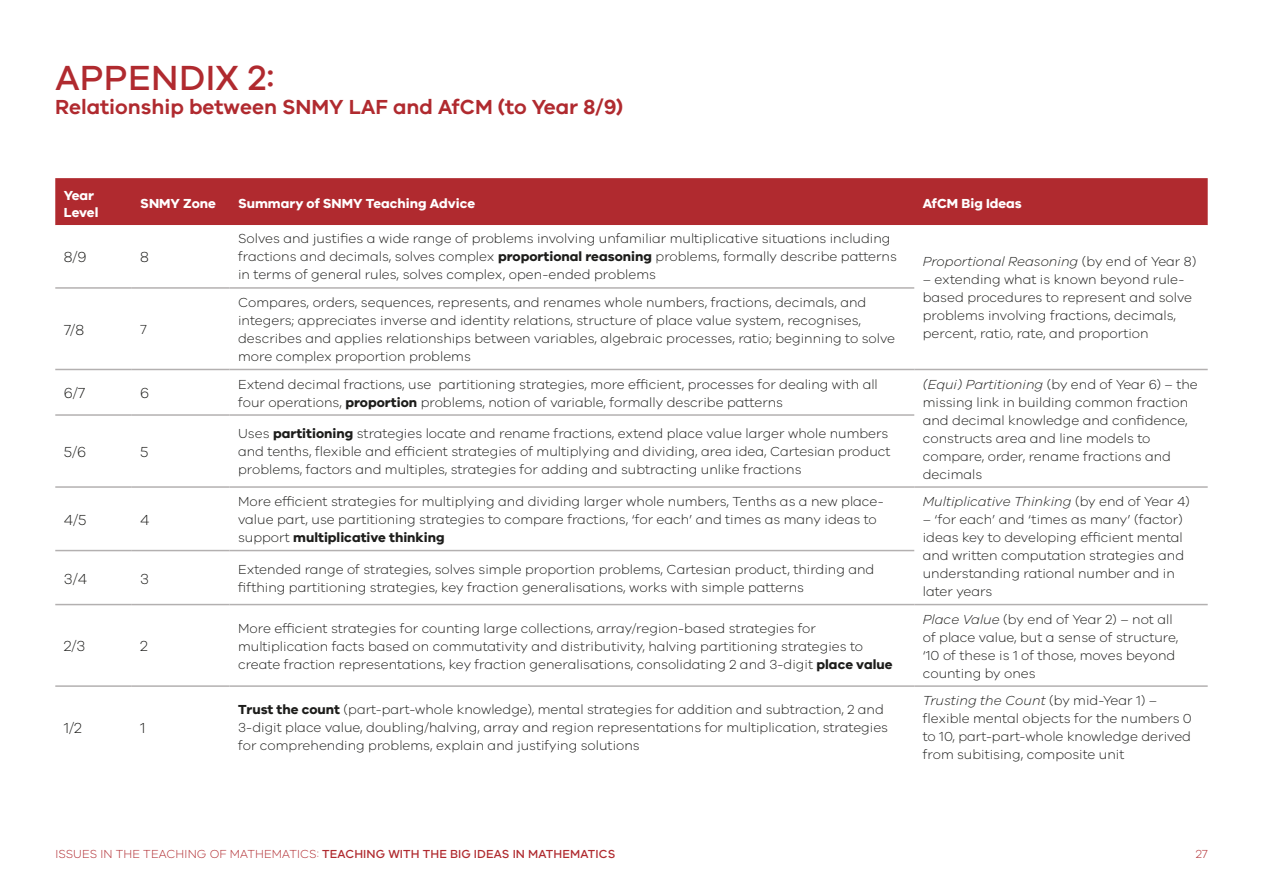
<style>
.page{position:relative;width:1263px;height:893px;background:#fff}
.page>*{position:absolute;margin:0;border:0;box-sizing:border-box;transform-origin:0 0}
.t1{font:500 36px "VIC";letter-spacing:.01em;color:#b02a2f}
.t2{font:600 21px "VIC";color:#b02a2f}
.t3{font:300 15px "VIC";color:#1d1d1b}
.t4{font:300 13.5px/18px "VIC";color:#1d1d1b}
.t5{font:italic 300 13.5px "VIC";color:#1d1d1b}
.t6{font:700 13.5px/16.5px "VIC";color:#fff}
.t7{font:500 12px "VIC";letter-spacing:.01em;color:#b02a2f}
.t8{font:300 12px "VIC";color:#b02a2f}
.s1{font-weight:700}
.s2{font-style:normal}
.s3{font-style:italic}
.s4{font-weight:300}
</style>
<div class="page">
<div style="left:55px;top:178px;width:1153px;height:47px;background:#b02a2f"></div>
<svg style="left:55px;top:287px;width:1153px;height:319px"></svg>
<hr style="left:55px;top:287px;width:77px;height:2px;background:#b3b0b0">
<hr style="left:132px;top:287px;width:98px;height:2px;background:#b3b0b0">
<hr style="left:230px;top:287px;width:684px;height:2px;background:#b3b0b0">
<hr style="left:55px;top:369px;width:77px;height:1px;background:#b3b0b0">
<hr style="left:132px;top:369px;width:98px;height:1px;background:#b3b0b0">
<hr style="left:230px;top:369px;width:684px;height:1px;background:#b3b0b0">
<hr style="left:914px;top:369px;width:294px;height:1px;background:#b3b0b0">
<hr style="left:55px;top:414px;width:77px;height:2px;background:#b3b0b0">
<hr style="left:132px;top:414px;width:98px;height:2px;background:#b3b0b0">
<hr style="left:230px;top:414px;width:684px;height:2px;background:#b3b0b0">
<hr style="left:55px;top:486px;width:77px;height:2px;background:#b3b0b0">
<hr style="left:132px;top:486px;width:98px;height:2px;background:#b3b0b0">
<hr style="left:230px;top:486px;width:684px;height:2px;background:#b3b0b0">
<hr style="left:914px;top:486px;width:294px;height:2px;background:#b3b0b0">
<hr style="left:55px;top:550px;width:77px;height:1px;background:#b3b0b0">
<hr style="left:132px;top:550px;width:98px;height:1px;background:#b3b0b0">
<hr style="left:230px;top:550px;width:684px;height:1px;background:#b3b0b0">
<hr style="left:55px;top:604px;width:77px;height:1px;background:#b3b0b0">
<hr style="left:132px;top:604px;width:98px;height:1px;background:#b3b0b0">
<hr style="left:230px;top:604px;width:684px;height:1px;background:#b3b0b0">
<hr style="left:914px;top:604px;width:294px;height:1px;background:#b3b0b0">
<hr style="left:55px;top:685px;width:77px;height:2px;background:#b3b0b0">
<hr style="left:132px;top:685px;width:98px;height:2px;background:#b3b0b0">
<hr style="left:230px;top:685px;width:684px;height:2px;background:#b3b0b0">
<hr style="left:914px;top:685px;width:294px;height:2px;background:#b3b0b0">
<h1 class="t1" style="left:55px;top:56px;width:221px">APPENDIX 2:</h1>
<h2 class="t2" style="left:55px;top:94px;width:569px">Relationship between SNMY LAF and AfCM (to Year 8/9)</h2>
<p class="t6" style="left:64px;top:187px;width:36px">Year<br>Level</p>
<p class="t6" style="left:140px;top:195px;width:77px">SNMY Zone</p>
<p class="t6" style="left:238px;top:195px;width:239px">Summary of SNMY Teaching Advice</p>
<p class="t6" style="left:923px;top:195px;width:101px">AfCM Big Ideas</p>
<p class="t3" style="left:64px;top:248px;width:24px">8/9</p>
<p class="t3" style="left:140px;top:248px;width:10px">8</p>
<p class="t4" style="left:238px;top:229px;width:660px">Solves and justifies a wide range of problems involving unfamiliar multiplicative situations including fractions and decimals, solves complex <span class="s1">proportional reasoning</span> problems, formally describe patterns in terms of general rules, solves complex, open-ended problems</p>
<p class="t5" style="left:923px;top:254px;width:275px">Proportional Reasoning <span class="s2">(by end of Year 8)</span></p>
<p class="t4" style="left:923px;top:270px;width:271px">– extending what is known beyond rule&shy;based procedures to represent and solve problems involving fractions, decimals,</p>
<p class="t4" style="left:238px;top:293px;width:659px">Compares, orders, sequences, represents, and renames whole numbers, fractions, decimals, and integers; appreciates inverse and identity relations, structure of place value system, recognises, describes and applies relationships between variables, algebraic processes, ratio; beginning to solve more complex proportion problems</p>
<p class="t3" style="left:64px;top:321px;width:22px">7/8</p>
<p class="t4" style="left:140px;top:320px;width:8px">7</p>
<p class="t4" style="left:923px;top:324px;width:227px">percent, ratio, rate, and proportion</p>
<p class="t3" style="left:64px;top:384px;width:23px">6/7</p>
<p class="t3" style="left:140px;top:384px;width:11px">6</p>
<p class="t4" style="left:238px;top:374px;width:641px">Extend decimal fractions, use partitioning strategies, more efficient, processes for dealing with all four operations, <span class="s1">proportion</span> problems, notion of variable, formally describe patterns</p>
<p class="t4" style="left:923px;top:374px;width:276px"><span class="s3">(Equi) Partitioning</span> (by end of Year 6) – the missing link in building common fraction and decimal knowledge and confidence, constructs area and line models to compare, order, rename fractions and decimals</p>
<p class="t4" style="left:238px;top:424px;width:654px">Uses <span class="s1">partitioning</span> strategies locate and rename fractions, extend place value larger whole numbers and tenths, flexible and efficient strategies of multiplying and dividing, area idea, Cartesian product problems, factors and multiples, strategies for adding and subtracting unlike fractions</p>
<p class="t3" style="left:64px;top:443px;width:24px">5/6</p>
<p class="t3" style="left:140px;top:443px;width:10px">5</p>
<p class="t4" style="left:238px;top:492px;width:647px">More efficient strategies for multiplying and dividing larger whole numbers, Tenths as a new place&shy;value part, use partitioning strategies to compare fractions, ‘for each’ and times as many ideas to support <span class="s1">multiplicative thinking</span></p>
<p class="t5" style="left:923px;top:493px;width:269px">Multiplicative Thinking <span class="s2">(by end of Year 4)</span></p>
<p class="t3" style="left:64px;top:511px;width:24px">4/5</p>
<p class="t3" style="left:140px;top:511px;width:11px">4</p>
<p class="t4" style="left:923px;top:510px;width:263px">– ‘for each’ and ‘times as many’ (factor) ideas key to developing efficient mental and written computation strategies and understanding rational number and in later years</p>
<p class="t3" style="left:64px;top:569px;width:25px">3/4</p>
<p class="t3" style="left:140px;top:569px;width:10px">3</p>
<p class="t4" style="left:238px;top:560px;width:638px">Extended range of strategies, solves simple proportion problems, Cartesian product, thirding and fifthing partitioning strategies, key fraction generalisations, works with simple patterns</p>
<p class="t3" style="left:64px;top:637px;width:23px">2/3</p>
<p class="t3" style="left:140px;top:637px;width:9px">2</p>
<p class="t3" style="left:64px;top:719px;width:20px">1/2</p>
<p class="t3" style="left:140px;top:719px;width:7px">1</p>
<p class="t4" style="left:238px;top:619px;width:656px">More efficient strategies for counting large collections, array/region-based strategies for multiplication facts based on commutativity and distributivity, halving partitioning strategies to create fraction representations, key fraction generalisations, consolidating 2 and 3-digit <span class="s1">place value</span></p>
<p class="t4" style="left:923px;top:610px;width:257px"><span class="s3">Place Value</span> (by end of Year 2) – not all of place value, but a sense of structure, ‘10 of these is 1 of those, moves beyond counting by ones</p>
<p class="t4" style="left:238px;top:700px;width:651px"><span class="s1">Trust the count</span> (part-part-whole knowledge), mental strategies for addition and subtraction, 2 and<br>3-digit place value, doubling/halving, array and region representations for multiplication, strategies for comprehending problems, explain and justifying solutions</p>
<p class="t4" style="left:923px;top:691px;width:271px"><span class="s3">Trusting the Count</span> (by mid-Year 1) – flexible mental objects for the numbers 0 to 10, part-part-whole knowledge derived from subitising, composite unit</p>
<p class="t7" style="left:55px;top:847px;width:562px"><span class="s4">ISSUES IN THE TEACHING OF MATHEMATICS:</span> TEACHING WITH THE BIG IDEAS IN MATHEMATICS</p>
<p class="t8" style="left:1196px;top:847px;width:13px">27</p>
</div>
